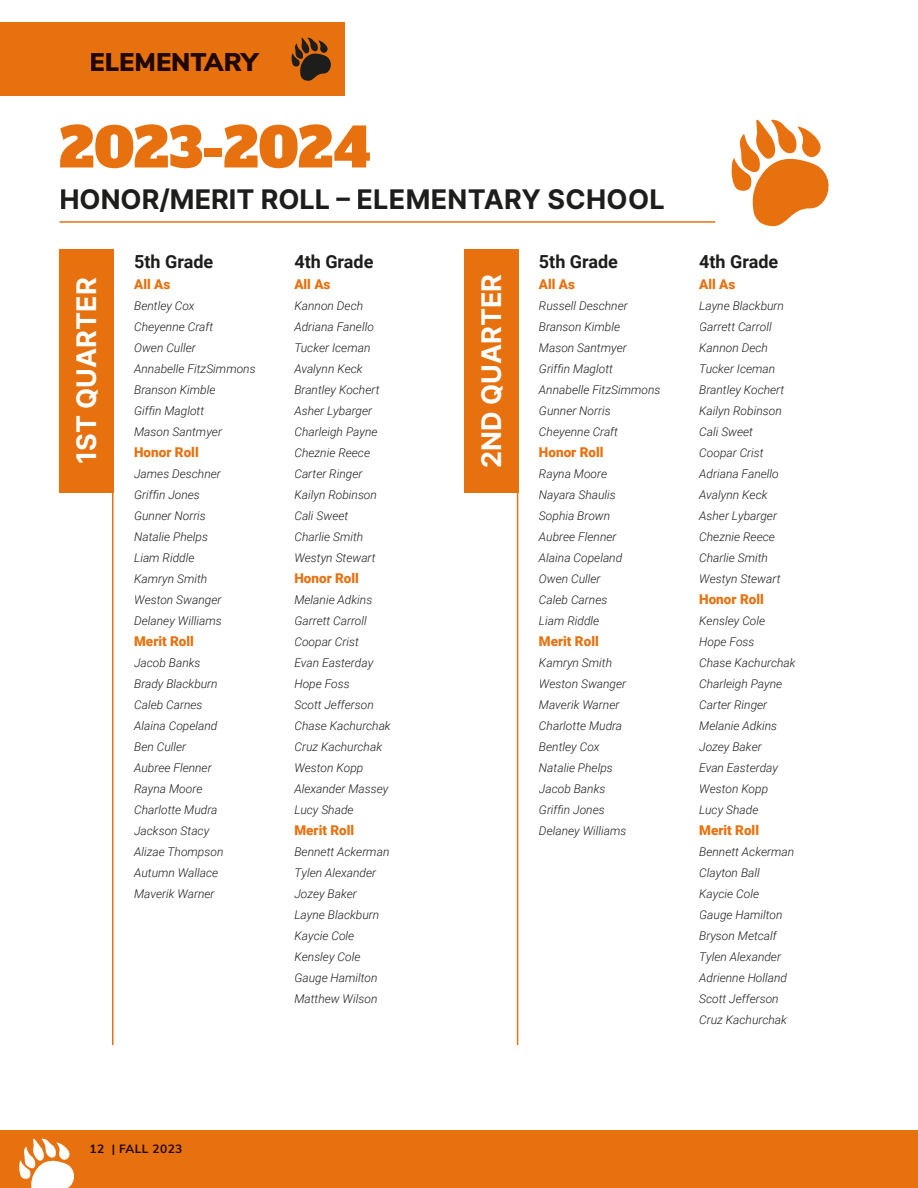
<style>
.page{position:relative;width:918px;height:1188px;background:#fff}
.page>*{position:absolute;margin:0;border:0;box-sizing:border-box;transform-origin:0 0}
.t1{font:54px "Alfa Slab One";color:#e8710f}
.t2{font:700 27px "Inter";color:#1d1d1b}
.t3{font:700 27px "Inter";color:#fff}
.t4{font:900 25.5px "Nunito Sans";color:#1f0800}
.t5{font:700 18px "Roboto";color:#1d1d1b}
.t6{font:900 13.5px "Roboto";color:#e8710f}
.t7{font:italic 300 12px/21px "Roboto";color:#1d1d1b}
.t8{font:700 12px "Nunito Sans";letter-spacing:.03em;color:#1f0800}
</style>
<div class="page">
<hr style="left:59px;top:221px;width:656px;height:2px;background:#e8710f">
<hr style="left:112px;top:249px;width:1px;height:796px;background:#e8710f">
<hr style="left:517px;top:249px;width:1px;height:796px;background:#e8710f">
<svg style="left:731px;top:119px;width:98px;height:108px"></svg>
<div style="left:59px;top:249px;width:54px;height:243px;background:#e8710f"></div>
<div style="left:464px;top:249px;width:54px;height:243px;background:#e8710f"></div>
<div style="left:0;top:23px;width:345px;height:73px;background:#e8710f"></div>
<svg style="left:291px;top:38px;width:40px;height:43px"></svg>
<div style="left:0;top:1130px;width:918px;height:58px;background:#e8710f"></div>
<svg style="left:19px;top:1138px;width:55px;height:50px"></svg>
<h3 class="t4" style="left:89px;top:43px;width:170px">ELEMENTARY</h3>
<h1 class="t1" style="left:59px;top:101px;width:313px">2023-2024</h1>
<h2 class="t2" style="left:59px;top:180px;width:607px">HONOR/MERIT ROLL – ELEMENTARY SCHOOL</h2>
<h3 class="t5" style="left:134px;top:249px;width:81px">5th Grade</h3>
<p class="t6" style="left:134px;top:275px;width:38px">All As</p>
<p class="t7" style="left:134px;top:295px;width:123px">Bentley Cox<br>Cheyenne Craft<br>Owen Culler<br>Annabelle FitzSimmons<br>Branson Kimble<br>Giffin Maglott<br>Mason Santmyer</p>
<p class="t6" style="left:134px;top:443px;width:66px">Honor Roll</p>
<p class="t7" style="left:134px;top:463px;width:89px">James Deschner<br>Griffin Jones<br>Gunner Norris<br>Natalie Phelps<br>Liam Riddle<br>Kamryn Smith<br>Weston Swanger<br>Delaney Williams</p>
<p class="t6" style="left:134px;top:632px;width:61px">Merit Roll</p>
<p class="t7" style="left:134px;top:652px;width:91px">Jacob Banks<br>Brady Blackburn<br>Caleb Carnes<br>Alaina Copeland<br>Ben Culler<br>Aubree Flenner<br>Rayna Moore<br>Charlotte Mudra<br>Jackson Stacy<br>Alizae Thompson<br>Autumn Wallace<br>Maverik Warner</p>
<h3 class="t5" style="left:294px;top:249px;width:81px">4th Grade</h3>
<p class="t6" style="left:294px;top:275px;width:38px">All As</p>
<p class="t7" style="left:294px;top:295px;width:87px">Kannon Dech<br>Adriana Fanello<br>Tucker Iceman<br>Avalynn Keck<br>Brantley Kochert<br>Asher Lybarger<br>Charleigh Payne<br>Cheznie Reece<br>Carter Ringer<br>Kailyn Robinson<br>Cali Sweet<br>Charlie Smith<br>Westyn Stewart</p>
<p class="t6" style="left:294px;top:569px;width:66px">Honor Roll</p>
<p class="t7" style="left:294px;top:589px;width:98px">Melanie Adkins<br>Garrett Carroll<br>Coopar Crist<br>Evan Easterday<br>Hope Foss<br>Scott Jefferson<br>Chase Kachurchak<br>Cruz Kachurchak<br>Weston Kopp<br>Alexander Massey<br>Lucy Shade</p>
<p class="t6" style="left:294px;top:821px;width:61px">Merit Roll</p>
<p class="t7" style="left:294px;top:841px;width:97px">Bennett Ackerman<br>Tylen Alexander<br>Jozey Baker<br>Layne Blackburn<br>Kaycie Cole<br>Kensley Cole<br>Gauge Hamilton<br>Matthew Wilson</p>
<h2 class="t3" style="left:67px;top:464px;width:188px;rotate:-90deg">1ST QUARTER</h2>
<h2 class="t3" style="left:472px;top:468px;width:195px;rotate:-90deg">2ND QUARTER</h2>
<h3 class="t5" style="left:539px;top:249px;width:81px">5th Grade</h3>
<p class="t6" style="left:539px;top:275px;width:38px">All As</p>
<p class="t7" style="left:539px;top:295px;width:123px">Russell Deschner<br>Branson Kimble<br>Mason Santmyer<br>Griffin Maglott<br>Annabelle FitzSimmons<br>Gunner Norris<br>Cheyenne Craft</p>
<p class="t6" style="left:539px;top:443px;width:66px">Honor Roll</p>
<p class="t7" style="left:539px;top:463px;width:85px">Rayna Moore<br>Nayara Shaulis<br>Sophia Brown<br>Aubree Flenner<br>Alaina Copeland<br>Owen Culler<br>Caleb Carnes<br>Liam Riddle</p>
<p class="t6" style="left:539px;top:632px;width:61px">Merit Roll</p>
<p class="t7" style="left:539px;top:652px;width:89px">Kamryn Smith<br>Weston Swanger<br>Maverik Warner<br>Charlotte Mudra<br>Bentley Cox<br>Natalie Phelps<br>Jacob Banks<br>Griffin Jones<br>Delaney Williams</p>
<h3 class="t5" style="left:699px;top:249px;width:81px">4th Grade</h3>
<p class="t6" style="left:699px;top:275px;width:38px">All As</p>
<p class="t7" style="left:699px;top:295px;width:87px">Layne Blackburn<br>Garrett Carroll<br>Kannon Dech<br>Tucker Iceman<br>Brantley Kochert<br>Kailyn Robinson<br>Cali Sweet<br>Coopar Crist<br>Adriana Fanello<br>Avalynn Keck<br>Asher Lybarger<br>Cheznie Reece<br>Charlie Smith<br>Westyn Stewart</p>
<p class="t6" style="left:699px;top:590px;width:66px">Honor Roll</p>
<p class="t7" style="left:699px;top:610px;width:98px">Kensley Cole<br>Hope Foss<br>Chase Kachurchak<br>Charleigh Payne<br>Carter Ringer<br>Melanie Adkins<br>Jozey Baker<br>Evan Easterday<br>Weston Kopp<br>Lucy Shade</p>
<p class="t6" style="left:699px;top:821px;width:61px">Merit Roll</p>
<p class="t7" style="left:699px;top:841px;width:97px">Bennett Ackerman<br>Clayton Ball<br>Kaycie Cole<br>Gauge Hamilton<br>Bryson Metcalf<br>Tylen Alexander<br>Adrienne Holland<br>Scott Jefferson<br>Cruz Kachurchak</p>
<p class="t8" style="left:89px;top:1140px;width:94px">12 | FALL 2023</p>
</div>
